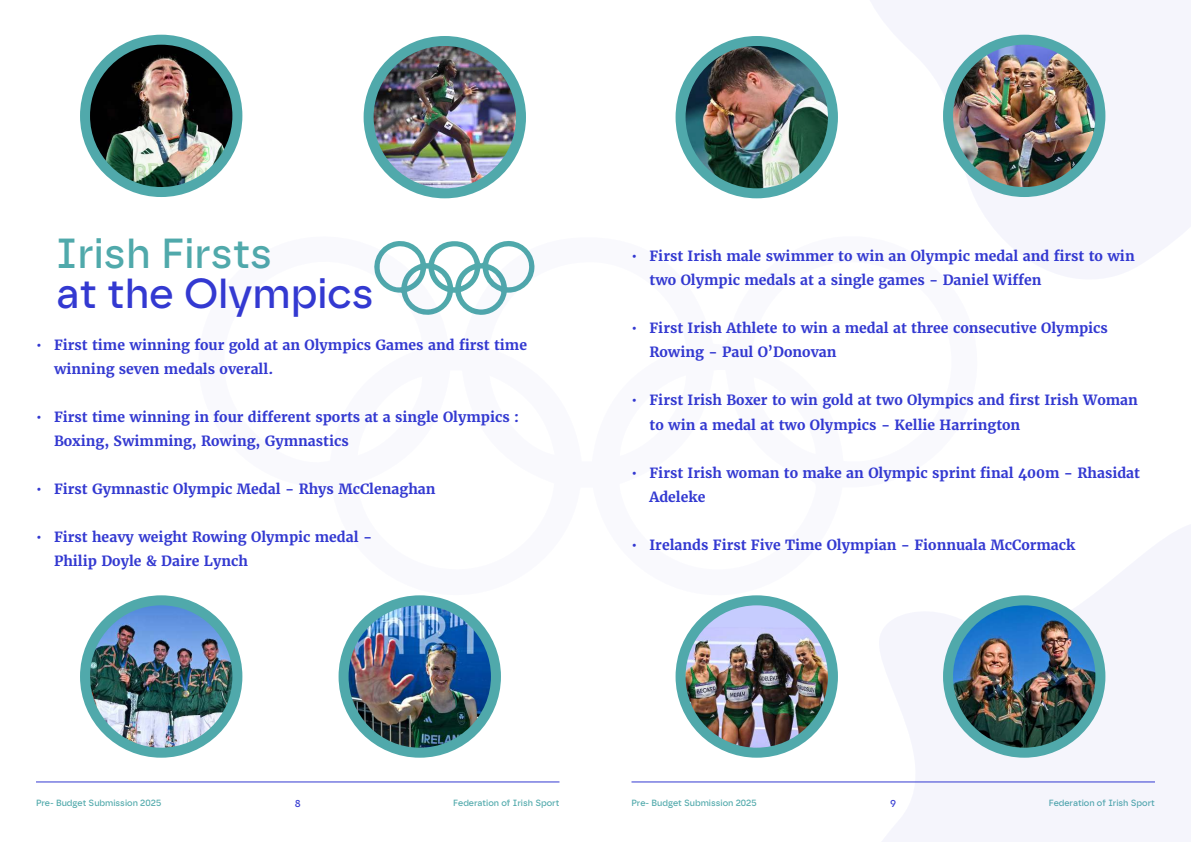
<style>
.page{position:relative;width:1191px;height:842px;background:#fff}
.page>*{position:absolute;margin:0;border:0;box-sizing:border-box;transform-origin:0 0}
.t1{font:500 42px "Safiro";color:#3339d1}
.t2{font:500 42px "Safiro";color:#50a9ab}
.t3{font:700 14px/24px "Merriweather";color:#3339d1}
.t4{font:500 10px "Safiro";color:#3339d1}
.t5{font:500 9px "Safiro";color:#50a9ab}
</style>
<div class="page">
<hr style="left:36px;top:781px;width:523px;height:1px;background:#3339d1">
<hr style="left:631px;top:781px;width:524px;height:1px;background:#3339d1">
<svg style="left:374px;top:241px;width:161px;height:74px"></svg>
<svg style="left:943px;top:34px;width:163px;height:164px;fill:#f5f5fc"></svg>
<svg style="left:845px;top:595px;width:310px;height:188px;fill:#f5f5fc"></svg>
<img style="left:85px;top:40px;width:152px;height:152px;border-radius:76px">
<div style="left:80px;top:35px;width:162px;height:162px;border:10px solid #50a9ab;border-radius:50%"></div>
<img style="left:680px;top:41px;width:153px;height:152px;border-radius:76px">
<div style="left:675px;top:36px;width:163px;height:162px;border:10px solid #50a9ab;border-radius:50%"></div>
<img style="left:948px;top:40px;width:152px;height:152px;border-radius:76px">
<div style="left:943px;top:35px;width:162px;height:162px;border:10px solid #50a9ab;border-radius:50%"></div>
<svg style="left:680px;top:600px;width:153px;height:153px;fill:#c6ccfe"></svg>
<img style="left:686px;top:627px;width:147px;height:120px">
<div style="left:675px;top:595px;width:163px;height:163px;border:10px solid #50a9ab;border-radius:50%"></div>
<img style="left:368px;top:41px;width:153px;height:152px;border-radius:76px">
<div style="left:363px;top:36px;width:163px;height:162px;border:10px solid #50a9ab;border-radius:50%"></div>
<img style="left:948px;top:600px;width:152px;height:153px;border-radius:76px">
<div style="left:943px;top:595px;width:162px;height:163px;border:10px solid #50a9ab;border-radius:50%"></div>
<img style="left:343px;top:600px;width:153px;height:153px;border-radius:76px">
<div style="left:338px;top:595px;width:163px;height:163px;border:10px solid #50a9ab;border-radius:50%"></div>
<img style="left:85px;top:600px;width:152px;height:153px;border-radius:76px">
<div style="left:80px;top:595px;width:162px;height:163px;border:10px solid #50a9ab;border-radius:50%"></div>
<h1 class="t2" style="left:56px;top:229px;width:217px">Irish Firsts</h1>
<h1 class="t1" style="left:56px;top:269px;width:319px">at the Olympics</h1>
<p class="t3" style="left:54px;top:333px;width:474px;text-indent:-18px">• First time winning four gold at an Olympics Games and first time winning seven medals overall.</p>
<p class="t3" style="left:54px;top:405px;width:466px;text-indent:-18px">• First time winning in four different sports at a single Olympics :<br>Boxing, Swimming, Rowing, Gymnastics</p>
<p class="t3" style="left:36px;top:477px;width:401px">• First Gymnastic Olympic Medal - Rhys McClenaghan</p>
<p class="t3" style="left:54px;top:525px;width:320px;text-indent:-18px">• First heavy weight Rowing Olympic medal -<br>Philip Doyle &amp; Daire Lynch</p>
<p class="t3" style="left:649px;top:244px;width:486px;text-indent:-18px">• First Irish male swimmer to win an Olympic medal and first to win two Olympic medals at a single games - Daniel Wiffen</p>
<p class="t3" style="left:649px;top:316px;width:460px;text-indent:-18px">• First Irish Athlete to win a medal at three consecutive Olympics<br>Rowing - Paul O’Donovan</p>
<p class="t3" style="left:649px;top:388px;width:490px;text-indent:-18px">• First Irish Boxer to win gold at two Olympics and first Irish Woman to win a medal at two Olympics - Kellie Harrington</p>
<p class="t3" style="left:649px;top:460px;width:492px;text-indent:-18px">• First Irish woman to make an Olympic sprint final 400m - Rhasidat<br>Adeleke</p>
<p class="t3" style="left:631px;top:532px;width:445px">• Irelands First Five Time Olympian - Fionnuala McCormack</p>
<p class="t5" style="left:36px;top:797px;width:127px">Pre- Budget Submission 2025</p>
<p class="t4" style="left:295px;top:797px;width:8px">8</p>
<p class="t5" style="left:453px;top:797px;width:108px">Federation of Irish Sport</p>
<p class="t5" style="left:631px;top:797px;width:127px">Pre- Budget Submission 2025</p>
<p class="t4" style="left:890px;top:797px;width:8px">9</p>
<p class="t5" style="left:1048px;top:797px;width:108px">Federation of Irish Sport</p>
</div>
